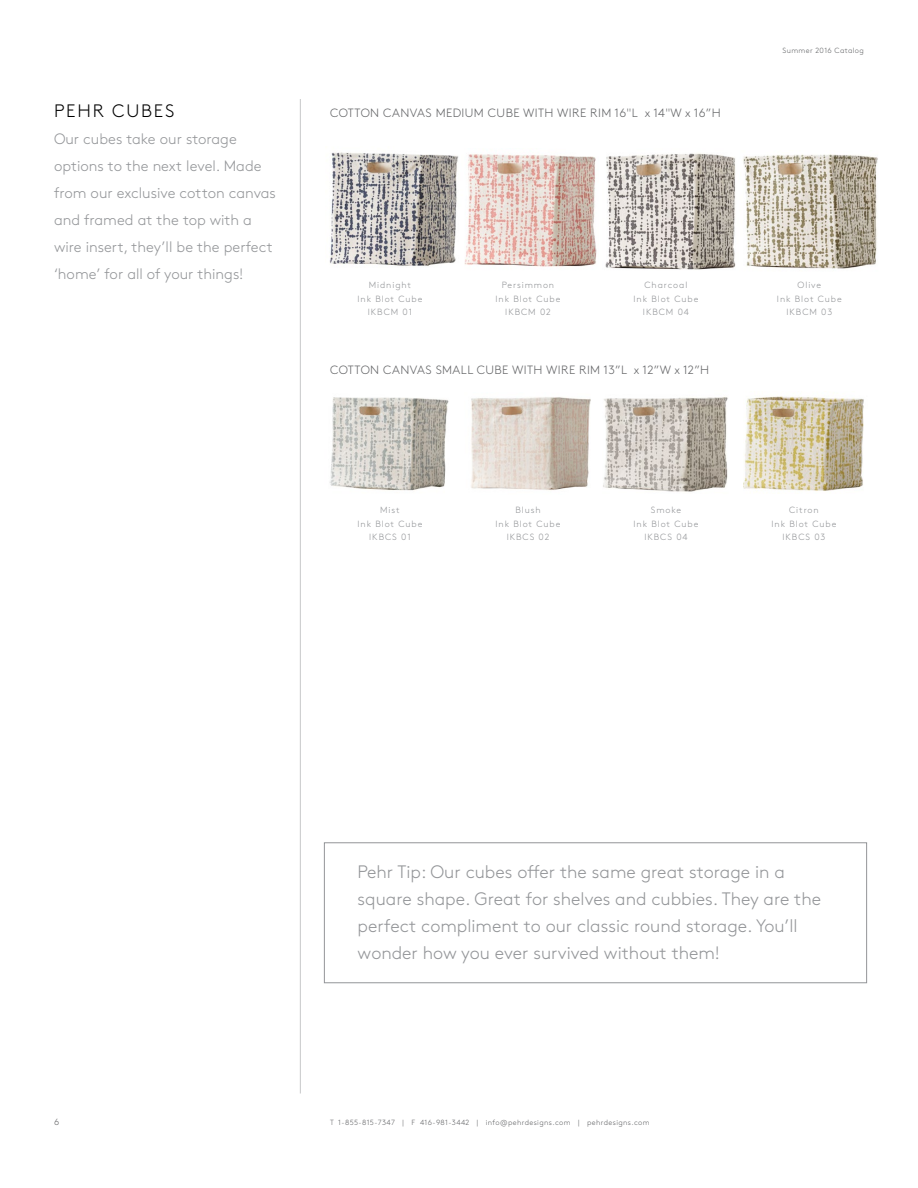
<style>
.page{position:relative;width:918px;height:1188px;background:#fff}
.page>*{position:absolute;margin:0;border:0;box-sizing:border-box;transform-origin:0 0}
.t1{font:300 18px/27px "Brown Std";color:#939598}
.t2{font:300 18px "Brown Std";letter-spacing:.1em;color:#000}
.t3{font:300 15px/27px "Brown Std";color:#939598}
.t4{font:300 12px "Brown Std";letter-spacing:.035em;color:#636466}
.t5{font:300 9px/13.5px "Brown Std";letter-spacing:.1em;color:#939598;text-align:center}
.t6{font:300 9px "Brown Std";color:#636466}
.t7{font:300 7.5px "Brown Std";letter-spacing:.05em;color:#636466}
</style>
<div class="page">
<hr style="left:300px;top:99px;width:1px;height:995px;background:#c7c8ca">
<img style="left:329px;top:397px;width:120px;height:94px">
<img style="left:603px;top:397px;width:125px;height:95px">
<img style="left:471px;top:397px;width:120px;height:93px">
<img style="left:743px;top:396px;width:121px;height:95px">
<img style="left:605px;top:153px;width:273px;height:117px">
<img style="left:464px;top:154px;width:133px;height:113px">
<img style="left:329px;top:152px;width:129px;height:114px">
<div style="left:324px;top:842px;width:543px;height:141px;background:#fff;border:1px solid #939598"></div>
<h1 class="t2" style="left:54px;top:101px;width:122px">PEHR CUBES</h1>
<h2 class="t3" style="left:54px;top:126px;width:223px">Our cubes take our storage options to the next level. Made from our exclusive cotton canvas and framed at the top with a wire insert, they’ll be the perfect ‘home’ for all of your things!</h2>
<h3 class="t4" style="left:330px;top:106px;width:392px">COTTON CANVAS MEDIUM CUBE WITH WIRE RIM 16"L x 14"W x 16”H</h3>
<p class="t7" style="left:783px;top:46px;width:83px">Summer 2016 Catalog</p>
<p class="t5" style="left:358px;top:278px;width:66px">Midnight<br>Ink Blot Cube<br>IKBCM 01</p>
<p class="t5" style="left:496px;top:278px;width:66px">Persimmon<br>Ink Blot Cube<br>IKBCM 02</p>
<p class="t5" style="left:634px;top:278px;width:66px">Charcoal<br>Ink Blot Cube<br>IKBCM 04</p>
<p class="t5" style="left:777px;top:278px;width:66px">Olive<br>Ink Blot Cube<br>IKBCM 03</p>
<h3 class="t4" style="left:330px;top:363px;width:381px">COTTON CANVAS SMALL CUBE WITH WIRE RIM 13”L x 12”W x 12”H</h3>
<p class="t5" style="left:358px;top:503px;width:66px">Mist<br>Ink Blot Cube<br>IKBCS 01</p>
<p class="t5" style="left:496px;top:503px;width:66px">Blush<br>Ink Blot Cube<br>IKBCS 02</p>
<p class="t5" style="left:634px;top:503px;width:66px">Smoke<br>Ink Blot Cube<br>IKBCS 04</p>
<p class="t5" style="left:772px;top:503px;width:66px">Citron<br>Ink Blot Cube<br>IKBCS 03</p>
<p class="t6" style="left:54px;top:1117px;width:7px">6</p>
<h1 class="t1" style="left:358px;top:858px;width:465px">Pehr Tip: Our cubes offer the same great storage in a square shape. Great for shelves and cubbies. They are the perfect compliment to our classic round storage. You’ll wonder how you ever survived without them!</h1>
<p class="t7" style="left:330px;top:1118px;width:321px">T 1-855-815-7347 | F 416-981-3442 | info@pehrdesigns.com | pehrdesigns.com</p>
</div>
